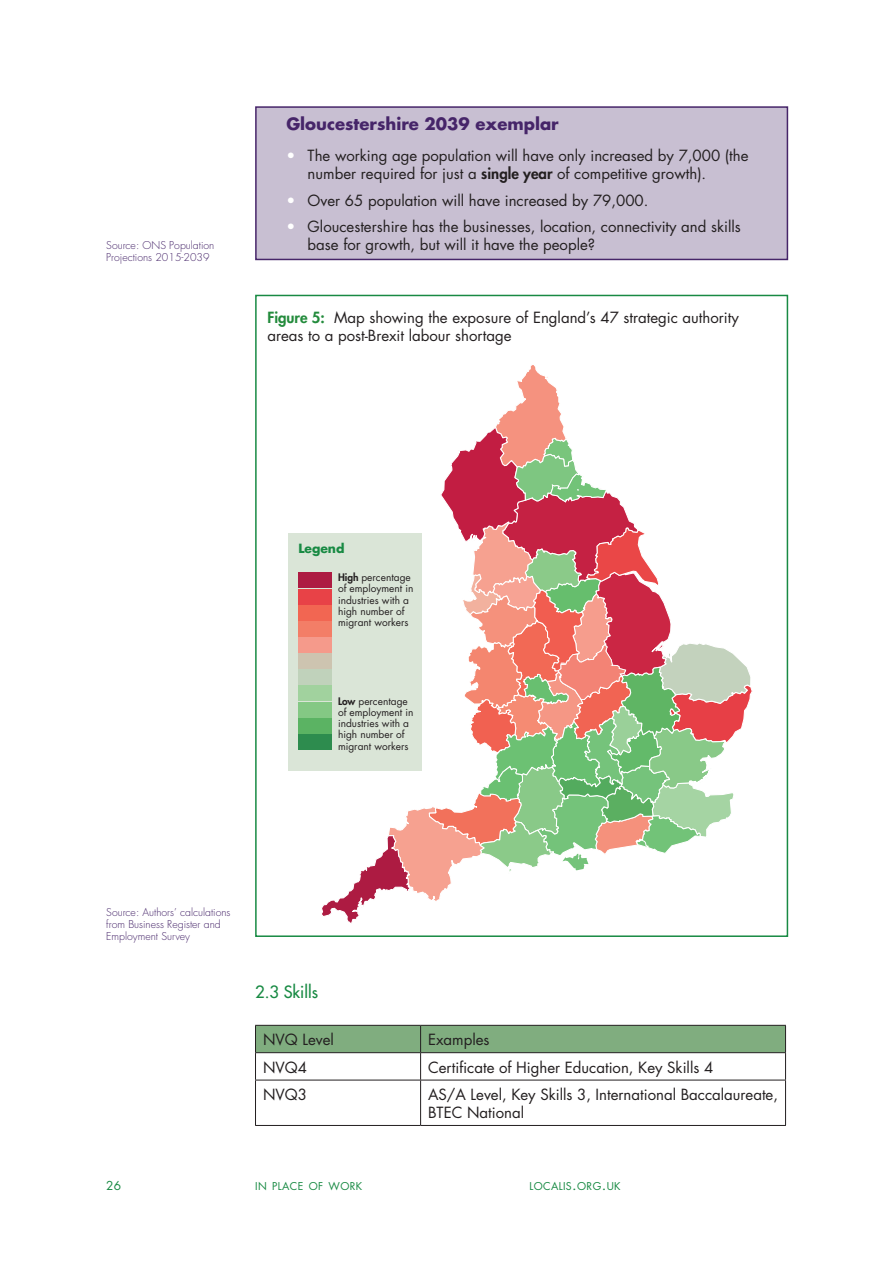
<style>
.page{position:relative;width:893px;height:1263px;background:#fff}
.page>*{position:absolute;margin:0;border:0;box-sizing:border-box;transform-origin:0 0}
.t1{font:700 16.5px "Futura Std";color:#462569}
.t2{font:500 16.5px "Futura Std";color:#188a43}
.t3{font:15px/18px "Futura Std";color:#231f20}
.t4{font:700 12.3px "Futura Std";color:#188a43}
.t5{font:12px "Futura Std";color:#188a43}
.t6{font:300 10.5px/12px "Futura Std";color:#462569}
.t7{font:10.5px "Futura Std";letter-spacing:.035em;color:#188a43}
.t8{font:10.2px/11.2px "Futura Std";color:#231f20}
.s1{color:#fff}
.s2{font-weight:800}
.s3{font-weight:800;color:#238b3c}
.s4{font-size:15px}
</style>
<div class="page">
<div style="left:256px;top:107px;width:531px;height:152px;background:#c8bfd2"></div>
<div style="left:255px;top:106px;width:533px;height:154px;border:2px solid #462569"></div>
<svg style="left:320px;top:365px;width:433px;height:558px"></svg>
<div style="left:255px;top:295px;width:533px;height:642px;border:2px solid #188a43"></div>
<svg style="left:255px;top:1025px;width:531px;height:55px"></svg>
<hr style="left:255px;top:1080px;width:166px;height:1px;background:#231f20">
<hr style="left:255px;top:1080px;width:1px;height:45px;background:#231f20">
<hr style="left:421px;top:1080px;width:365px;height:1px;background:#231f20">
<hr style="left:420px;top:1080px;width:1px;height:45px;background:#231f20">
<hr style="left:785px;top:1080px;width:1px;height:45px;background:#231f20">
<hr style="left:255px;top:1125px;width:166px;height:1px;background:#231f20">
<hr style="left:421px;top:1125px;width:365px;height:1px;background:#231f20">
<div style="left:289px;top:534px;width:133px;height:237px;background:#dae5d7"></div>
<div style="left:298px;top:573px;width:34px;height:15px;background:#ad1b42"></div>
<div style="left:298px;top:589px;width:34px;height:15px;background:#e84247"></div>
<div style="left:298px;top:605px;width:34px;height:15px;background:#f26652"></div>
<div style="left:298px;top:621px;width:34px;height:16px;background:#f37e67"></div>
<div style="left:298px;top:637px;width:34px;height:16px;background:#f59a8b"></div>
<div style="left:298px;top:653px;width:34px;height:16px;background:#cdc4b0"></div>
<div style="left:298px;top:670px;width:34px;height:15px;background:#c0d2bb"></div>
<div style="left:298px;top:686px;width:34px;height:15px;background:#a1d29e"></div>
<div style="left:298px;top:702px;width:34px;height:15px;background:#84c884"></div>
<div style="left:298px;top:718px;width:34px;height:15px;background:#5bb363"></div>
<div style="left:298px;top:734px;width:34px;height:16px;background:#2d8c4e"></div>
<p class="t6" style="left:106px;top:239px;width:110px">Source: ONS Population<br>Projections 2015-2039</p>
<p class="t1" style="left:286px;top:113px;width:274px">Gloucestershire 2039 exemplar</p>
<p class="t3" style="left:308px;top:147px;width:442px;text-indent:-21px"><span class="s1">•</span> The working age population will have only increased by 7,000 (the number required for just a <span class="s2">single year</span> of competitive growth).</p>
<p class="t3" style="left:286px;top:191px;width:364px"><span class="s1">•</span> Over 65 population will have increased by 79,000.</p>
<p class="t3" style="left:308px;top:218px;width:435px;text-indent:-21px"><span class="s1">•</span> Gloucestershire has the businesses, location, connectivity and skills base for growth, but will it have the people?</p>
<p class="t3" style="left:267px;top:309px;width:473px"><span class="s3">Figure 5:</span> Map showing the exposure of England’s 47 strategic authority areas to a post-Brexit labour shortage</p>
<p class="t4" style="left:298px;top:541px;width:48px">Legend</p>
<p class="t8" style="left:338px;top:572px;width:77px"><span class="s2">High</span> percentage of employment in industries with a high number of migrant workers</p>
<p class="t8" style="left:338px;top:695px;width:77px"><span class="s2">Low</span> percentage of employment in industries with a high number of migrant workers</p>
<p class="t6" style="left:106px;top:906px;width:126px">Source: Authors’ calculations from Business Register and<br>Employment Survey</p>
<p class="t2" style="left:255px;top:982px;width:64px">2.3 Skills</p>
<p class="t3" style="left:263px;top:1031px;width:72px">NVQ Level</p>
<p class="t3" style="left:428px;top:1031px;width:63px">Examples</p>
<p class="t3" style="left:263px;top:1058px;width:46px">NVQ4</p>
<p class="t3" style="left:428px;top:1058px;width:287px">Certificate of Higher Education, Key Skills 4</p>
<p class="t3" style="left:263px;top:1085px;width:46px">NVQ3</p>
<p class="t3" style="left:428px;top:1085px;width:351px">AS/A Level, Key Skills 3, International Baccalaureate,<br>BTEC National</p>
<p class="t5" style="left:106px;top:1178px;width:16px">26</p>
<p class="t7" style="left:255px;top:1180px;width:109px">IN PLACE OF WORK</p>
<p class="t7" style="left:529px;top:1180px;width:93px">LOCALIS<span class="s4">.</span>ORG<span class="s4">.</span>UK</p>
</div>
